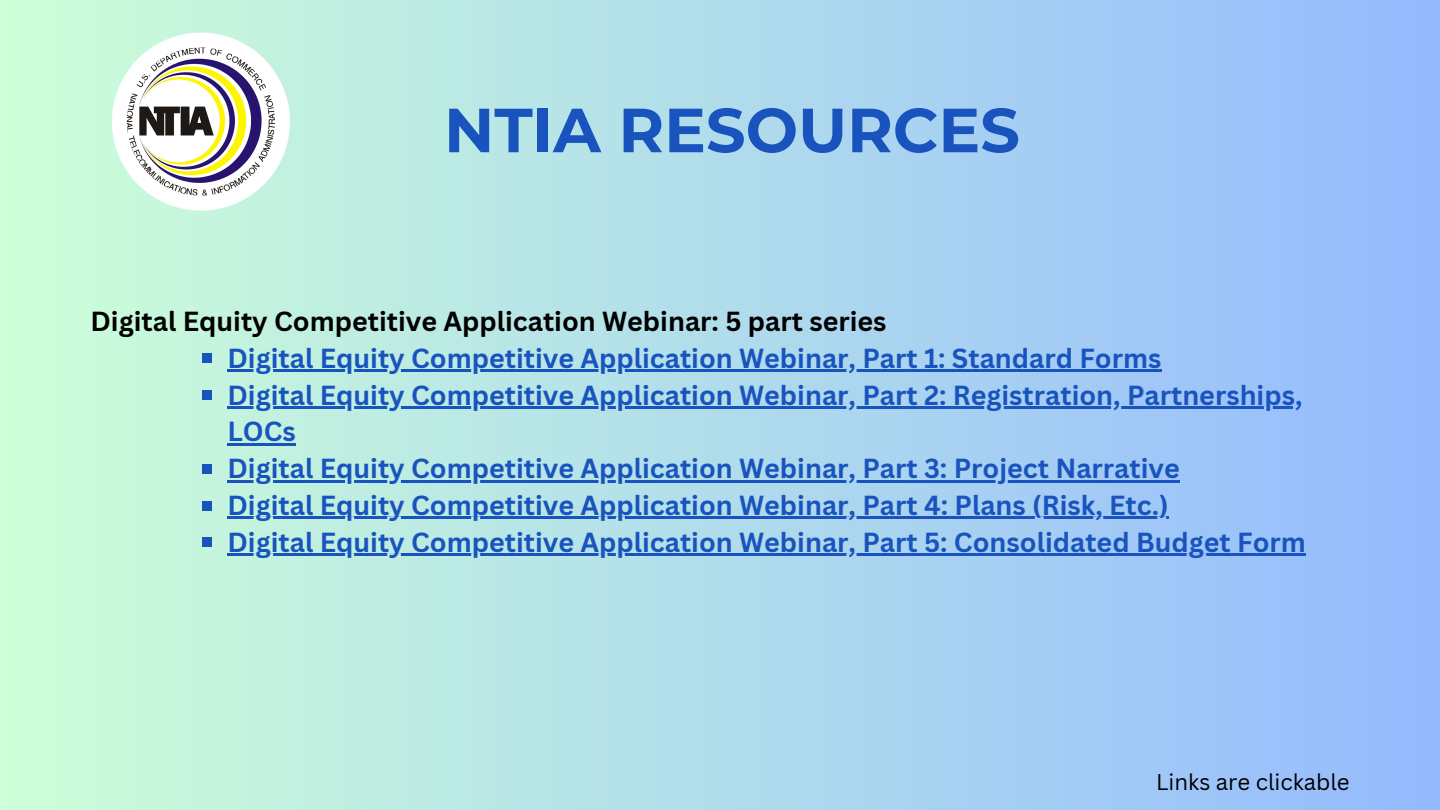
<style>
.page{position:relative;width:1440px;height:810px;background:#fff}
.page>*{position:absolute;margin:0;border:0;box-sizing:border-box;transform-origin:0 0}
.t1{font:700 62.2px "Montserrat";color:#1954be}
.t2{font:700 26.9px/36.8px "Canva Sans";color:#1954be}
.t3{font:700 26.9px "Canva Sans";color:#000}
.t4{font:22.2px "Canva Sans";color:#000}
</style>
<div class="page">
<div style="left:0;top:0;width:1440px;height:810px;background:linear-gradient(to right,#cdffd8,#94bafe)"></div>
<svg style="left:112px;top:33px;width:178px;height:178px"></svg>
<img style="left:127px;top:47px;width:148px;height:149px">
<div style="left:203px;top:353px;width:9px;height:10px;background:#1954be"></div>
<hr style="left:227px;top:369px;width:935px;height:3px;background:#1954be">
<div style="left:203px;top:390px;width:9px;height:10px;background:#1954be"></div>
<hr style="left:227px;top:406px;width:1076px;height:3px;background:#1954be">
<hr style="left:227px;top:443px;width:69px;height:2px;background:#1954be">
<div style="left:203px;top:464px;width:9px;height:9px;background:#1954be"></div>
<hr style="left:227px;top:480px;width:953px;height:2px;background:#1954be">
<div style="left:203px;top:501px;width:9px;height:9px;background:#1954be"></div>
<hr style="left:227px;top:517px;width:942px;height:2px;background:#1954be">
<div style="left:203px;top:538px;width:9px;height:9px;background:#1954be"></div>
<hr style="left:227px;top:554px;width:1079px;height:2px;background:#1954be">
<h1 class="t1" style="left:444px;top:92px;width:577px">NTIA RESOURCES</h1>
<p class="t3" style="left:90px;top:302px;width:798px">Digital Equity Competitive Application Webinar: 5 part series</p>
<p class="t2" style="left:227px;top:339px;width:936px">Digital Equity Competitive Application Webinar, Part 1: Standard Forms</p>
<p class="t2" style="left:227px;top:376px;width:1077px">Digital Equity Competitive Application Webinar, Part 2: Registration, Partnerships,<br>LOCs</p>
<p class="t2" style="left:227px;top:449px;width:954px">Digital Equity Competitive Application Webinar, Part 3: Project Narrative</p>
<p class="t2" style="left:227px;top:486px;width:943px">Digital Equity Competitive Application Webinar, Part 4: Plans (Risk, Etc.)</p>
<p class="t2" style="left:227px;top:523px;width:1080px">Digital Equity Competitive Application Webinar, Part 5: Consolidated Budget Form</p>
<h2 class="t4" style="left:1156px;top:766px;width:195px">Links are clickable</h2>
</div>
